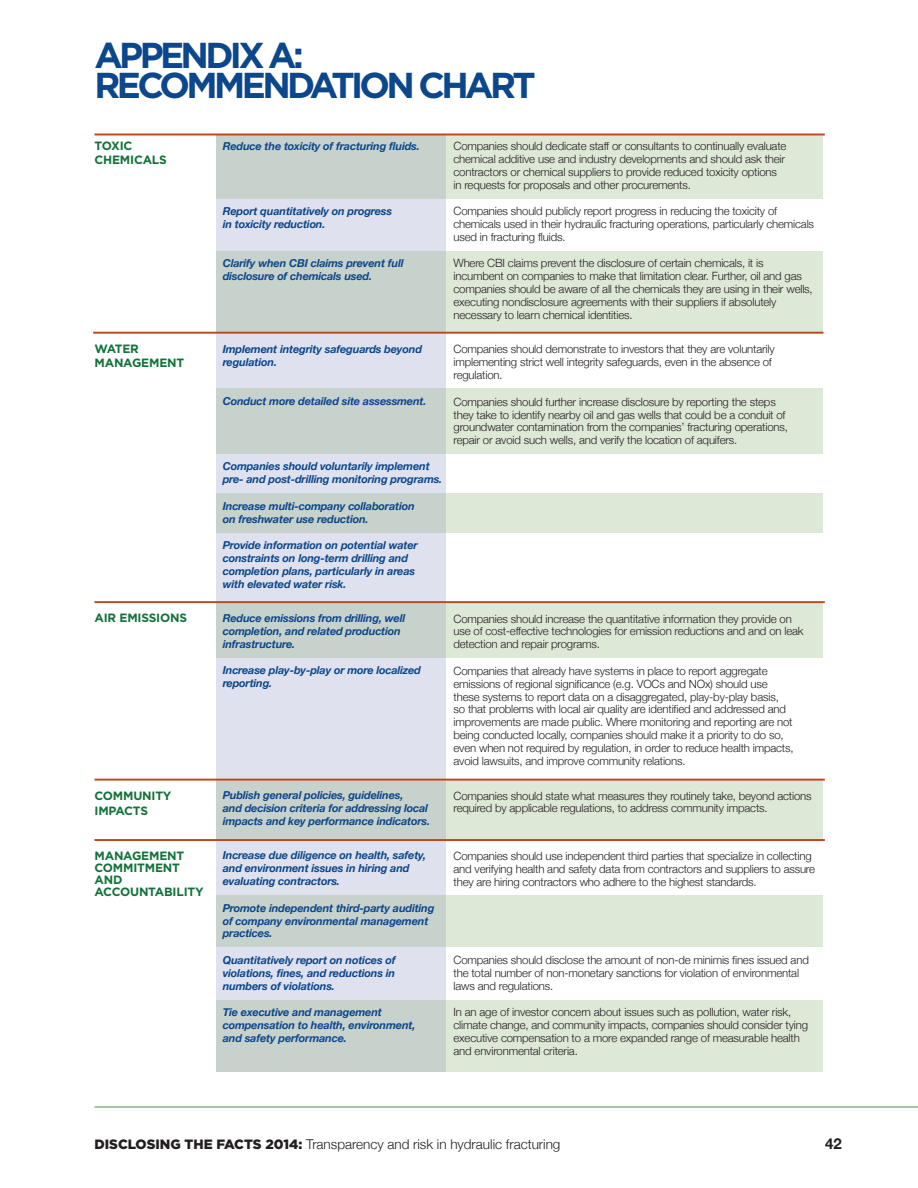
<style>
.page{position:relative;width:918px;height:1188px;background:#fff}
.page>*{position:absolute;margin:0;border:0;box-sizing:border-box;transform-origin:0 0}
.t1{font:700 36px/30px "Gotham";letter-spacing:-.1em;color:#0c468b}
.t2{font:700 15px "Helvetica Neue";color:#231f20}
.t3{font:300 13.5px "Helvetica Neue";color:#231f20}
.t4{font:700 12px/12px "Gotham";letter-spacing:-.015em;color:#13723a}
.t5{font:300 11.4px/12.9px "Helvetica Neue";letter-spacing:-.015em;color:#231f20}
.t6{font:italic 700 10.95px/12.9px "Helvetica Neue";letter-spacing:-.015em;color:#0c468b}
.s1{font-family:"Gotham";font-weight:900}
</style>
<div class="page">
<hr style="left:94px;top:1107px;width:824px;height:1px;background:#4d9139">
<div style="left:216px;top:135px;width:230px;height:937px;background:#dfe2ee"></div>
<div style="left:446px;top:135px;width:378px;height:64px;background:#dee8d7"></div>
<div style="left:216px;top:135px;width:230px;height:64px;background:#c8d2cc"></div>
<div style="left:446px;top:251px;width:378px;height:82px;background:#dee8d7"></div>
<div style="left:216px;top:251px;width:230px;height:82px;background:#c8d2cc"></div>
<div style="left:446px;top:388px;width:378px;height:65px;background:#dee8d7"></div>
<div style="left:216px;top:388px;width:230px;height:65px;background:#c8d2cc"></div>
<div style="left:446px;top:493px;width:378px;height:39px;background:#dee8d7"></div>
<div style="left:216px;top:493px;width:230px;height:39px;background:#c8d2cc"></div>
<div style="left:446px;top:602px;width:378px;height:56px;background:#dee8d7"></div>
<div style="left:216px;top:602px;width:230px;height:56px;background:#c8d2cc"></div>
<div style="left:446px;top:780px;width:378px;height:60px;background:#dee8d7"></div>
<div style="left:216px;top:780px;width:230px;height:60px;background:#c8d2cc"></div>
<div style="left:446px;top:895px;width:378px;height:52px;background:#dee8d7"></div>
<div style="left:216px;top:895px;width:230px;height:52px;background:#c8d2cc"></div>
<div style="left:446px;top:1000px;width:378px;height:72px;background:#dee8d7"></div>
<div style="left:216px;top:1000px;width:230px;height:72px;background:#c8d2cc"></div>
<hr style="left:93px;top:332px;width:731px;height:2px;background:#bd481e">
<hr style="left:94px;top:134px;width:731px;height:1px;background:#bd481e">
<hr style="left:94px;top:601px;width:731px;height:2px;background:#bd481e">
<hr style="left:94px;top:779px;width:731px;height:2px;background:#bd481e">
<hr style="left:94px;top:839px;width:731px;height:2px;background:#bd481e">
<h1 class="t1" style="left:94px;top:41px;width:443px">APPENDIX A:<br>RECOMMENDATION CHART</h1>
<p class="t4" style="left:94px;top:139px;width:74px;line-height:13.5px">TOXIC<br>CHEMICALS</p>
<p class="t6" style="left:223px;top:139px;width:199px">Reduce the toxicity of fracturing fluids.</p>
<p class="t4" style="left:94px;top:342px;width:91px;line-height:13.5px">WATER<br>MANAGEMENT</p>
<p class="t4" style="left:95px;top:612px;width:94px">AIR EMISSIONS</p>
<p class="t6" style="left:223px;top:204px;width:171px">Report quantitatively on progress in toxicity reduction.</p>
<p class="t6" style="left:223px;top:256px;width:182px">Clarify when CBI claims prevent full disclosure of chemicals used.</p>
<p class="t6" style="left:223px;top:342px;width:201px">Implement integrity safeguards beyond regulation.</p>
<p class="t6" style="left:223px;top:395px;width:205px">Conduct more detailed site assessment.</p>
<p class="t6" style="left:223px;top:460px;width:221px">Companies should voluntarily implement pre- and post-drilling monitoring programs.</p>
<p class="t6" style="left:223px;top:499px;width:193px">Increase multi-company collaboration on freshwater use reduction.</p>
<p class="t6" style="left:223px;top:538px;width:197px">Provide information on potential water constraints on long-term drilling and completion plans, particularly in areas with elevated water risk.</p>
<p class="t6" style="left:223px;top:612px;width:184px">Reduce emissions from drilling, well completion, and related production infrastructure.</p>
<p class="t6" style="left:223px;top:664px;width:200px">Increase play-by-play or more localized reporting.</p>
<p class="t4" style="left:95px;top:788px;width:79px;line-height:15px">COMMUNITY<br>IMPACTS</p>
<p class="t4" style="left:95px;top:850px;width:111px">MANAGEMENT<br>COMMITMENT<br>AND<br>ACCOUNTABILITY</p>
<p class="t6" style="left:223px;top:789px;width:209px">Publish general policies, guidelines,<br>and decision criteria for addressing local impacts and key performance indicators.</p>
<p class="t6" style="left:223px;top:849px;width:205px">Increase due diligence on health, safety, and environment issues in hiring and evaluating contractors.</p>
<p class="t6" style="left:223px;top:901px;width:213px">Promote independent third-party auditing of company environmental management practices.</p>
<p class="t6" style="left:223px;top:953px;width:174px;text-align:justify">Quantitatively report on notices of violations, fines, and reductions in numbers of violations.</p>
<p class="t6" style="left:223px;top:1005px;width:194px">Tie executive and management compensation to health, environment, and safety performance.</p>
<p class="t5" style="left:454px;top:139px;width:334px">Companies should dedicate staff or consultants to continually evaluate chemical additive use and industry developments and should ask their contractors or chemical suppliers to provide reduced toxicity options in requests for proposals and other procurements.</p>
<p class="t5" style="left:454px;top:204px;width:362px">Companies should publicly report progress in reducing the toxicity of chemicals used in their hydraulic fracturing operations, particularly chemicals used in fracturing fluids.</p>
<p class="t5" style="left:454px;top:257px;width:361px">Where CBI claims prevent the disclosure of certain chemicals, it is incumbent on companies to make that limitation clear. Further, oil and gas companies should be aware of all the chemicals they are using in their wells, executing nondisclosure agreements with their suppliers if absolutely necessary to learn chemical identities.</p>
<p class="t5" style="left:454px;top:343px;width:323px">Companies should demonstrate to investors that they are voluntarily implementing strict well integrity safeguards, even in the absence of regulation.</p>
<p class="t5" style="left:454px;top:395px;width:336px">Companies should further increase disclosure by reporting the steps they take to identify nearby oil and gas wells that could be a conduit of groundwater contamination from the companies’ fracturing operations, repair or avoid such wells, and verify the location of aquifers.</p>
<p class="t5" style="left:454px;top:612px;width:352px">Companies should increase the quantitative information they provide on use of cost-effective technologies for emission reductions and and on leak detection and repair programs.</p>
<p class="t5" style="left:454px;top:664px;width:342px">Companies that already have systems in place to report aggregate emissions of regional significance (e.g. VOCs and NOx) should use these systems to report data on a disaggregated, play-by-play basis,<br>so that problems with local air quality are identified and addressed and improvements are made public. Where monitoring and reporting are not being conducted locally, companies should make it a priority to do so, even when not required by regulation, in order to reduce health impacts, avoid lawsuits, and improve community relations.</p>
<p class="t5" style="left:454px;top:789px;width:360px">Companies should state what measures they routinely take, beyond actions required by applicable regulations, to address community impacts.</p>
<p class="t5" style="left:454px;top:849px;width:363px">Companies should use independent third parties that specialize in collecting and verifying health and safety data from contractors and suppliers to assure they are hiring contractors who adhere to the highest standards.</p>
<p class="t5" style="left:454px;top:953px;width:357px">Companies should disclose the amount of non-de minimis fines issued and the total number of non-monetary sanctions for violation of environmental laws and regulations.</p>
<p class="t5" style="left:454px;top:1006px;width:356px">In an age of investor concern about issues such as pollution, water risk, climate change, and community impacts, companies should consider tying executive compensation to a more expanded range of measurable health and environmental criteria.</p>
<p class="t3" style="left:94px;top:1136px;width:467px"><span class="s1">DISCLOSING THE FACTS 2014:</span> Transparency and risk in hydraulic fracturing</p>
<h2 class="t2" style="left:825px;top:1134px;width:18px">42</h2>
</div>
